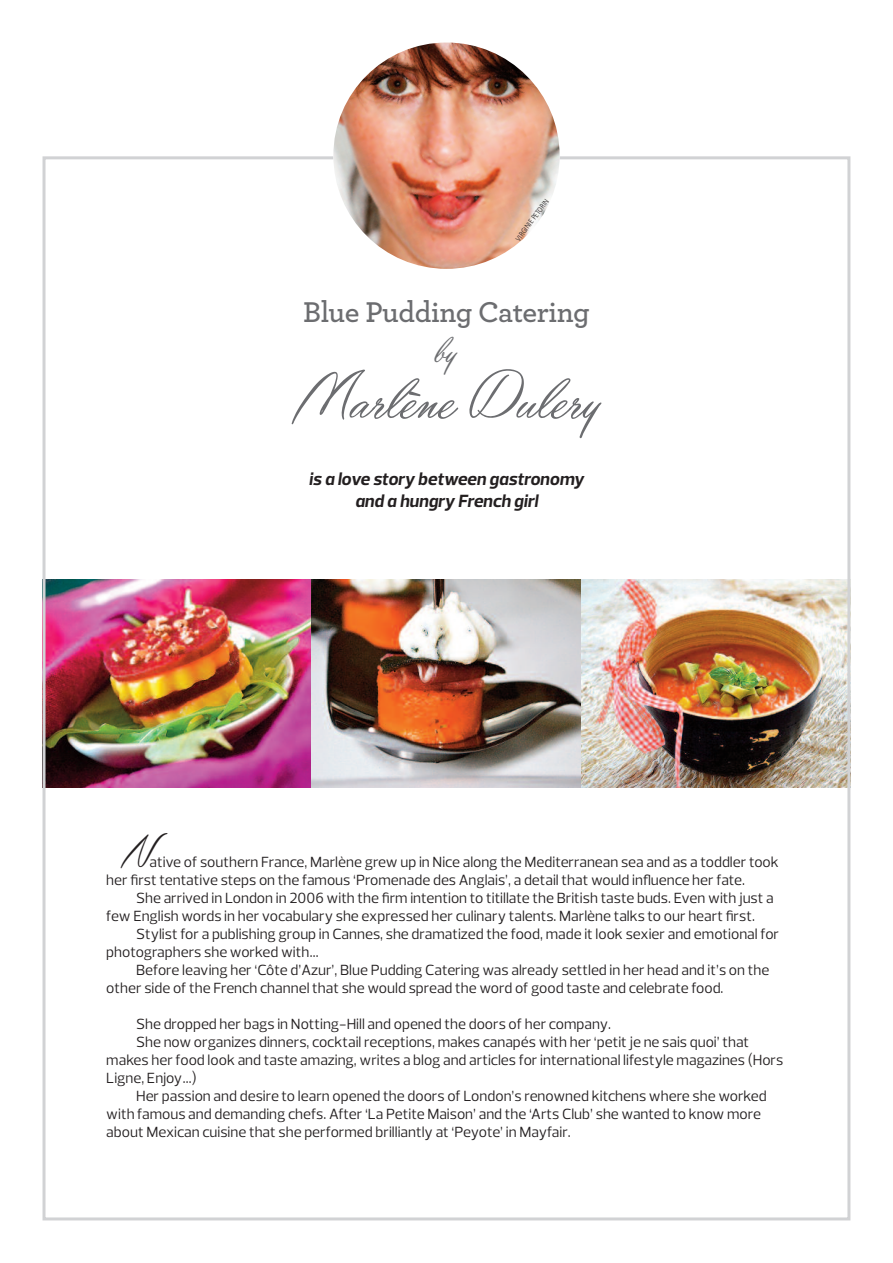
<style>
.page{position:relative;width:893px;height:1263px;background:#fff}
.page>*{position:absolute;margin:0;border:0;box-sizing:border-box;transform-origin:0 0}
.t1{font:72px "Yaquote Script Personal Use";color:#6c6d70}
.t2{font:46.5px "Yaquote Script Personal Use";color:#231f20}
.t3{font:45px "Yaquote Script Personal Use";color:#6c6d70}
.t4{font:600 30px "Archer";letter-spacing:-.015em;color:#6c6d70}
.t5{font:italic 700 18px/21.6px "Prelo";color:#231f20;text-align:center}
.t6{font:15px/18px "Prelo";color:#231f20}
.t7{font:300 condensed 7.5px "Frutiger";color:#231f20}
</style>
<div class="page">
<img style="left:47px;top:580px;width:265px;height:208px">
<img style="left:312px;top:580px;width:269px;height:208px">
<img style="left:581px;top:580px;width:265px;height:208px">
<img style="left:333px;top:43px;width:227px;height:226px;border-radius:50%">
<p class="t7" style="left:515px;top:239px;width:52px;rotate:-54deg">VIRGINIE PETORIN</p>
<h3 class="t4" style="left:303px;top:302px;width:288px">Blue Pudding Catering</h3>
<h3 class="t3" style="left:435px;top:326px;width:23px">by</h3>
<h1 class="t1" style="left:292px;top:359px;width:311px">Marlène Dulery</h1>
<p class="t5" style="left:309px;top:470px;width:277px">is a love story between gastronomy and a hungry French girl</p>
<h2 class="t2" style="left:121px;top:826px;width:34px">N</h2>
<p class="t6" style="left:106px;top:855px;width:674px;text-indent:43px">ative of southern France, Marlène grew up in Nice along the Mediterranean sea and as a toddler took her first tentative steps on the famous ‘Promenade des Anglais’, a detail that would influence her fate.</p>
<p class="t6" style="left:106px;top:891px;width:669px;text-indent:30px">She arrived in London in 2006 with the firm intention to titillate the British taste buds. Even with just a few English words in her vocabulary she expressed her culinary talents. Marlène talks to our heart first.</p>
<p class="t6" style="left:106px;top:927px;width:674px;text-indent:30px">Stylist for a publishing group in Cannes, she dramatized the food, made it look sexier and emotional for photographers she worked with…</p>
<p class="t6" style="left:106px;top:963px;width:664px;text-indent:30px">Before leaving her ‘Côte d’Azur’, Blue Pudding Catering was already settled in her head and it’s on the other side of the French channel that she would spread the word of good taste and celebrate food.</p>
<p class="t6" style="left:136px;top:1017px;width:476px">She dropped her bags in Notting-Hill and opened the doors of her company.</p>
<p class="t6" style="left:136px;top:1035px;width:615px">She now organizes dinners, cocktail receptions, makes canapés with her ‘petit je ne sais quoi’ that</p>
<p class="t6" style="left:106px;top:1053px;width:678px">makes her food look and taste amazing, writes a blog and articles for international lifestyle magazines (Hors</p>
<p class="t6" style="left:106px;top:1071px;width:92px">Ligne, Enjoy…)</p>
<p class="t6" style="left:136px;top:1089px;width:632px">Her passion and desire to learn opened the doors of London’s renowned kitchens where she worked</p>
<p class="t6" style="left:106px;top:1107px;width:656px">with famous and demanding chefs. After ‘La Petite Maison’ and the ‘Arts Club’ she wanted to know more</p>
<p class="t6" style="left:106px;top:1125px;width:466px">about Mexican cuisine that she performed brilliantly at ‘Peyote’ in Mayfair.</p>
</div>
